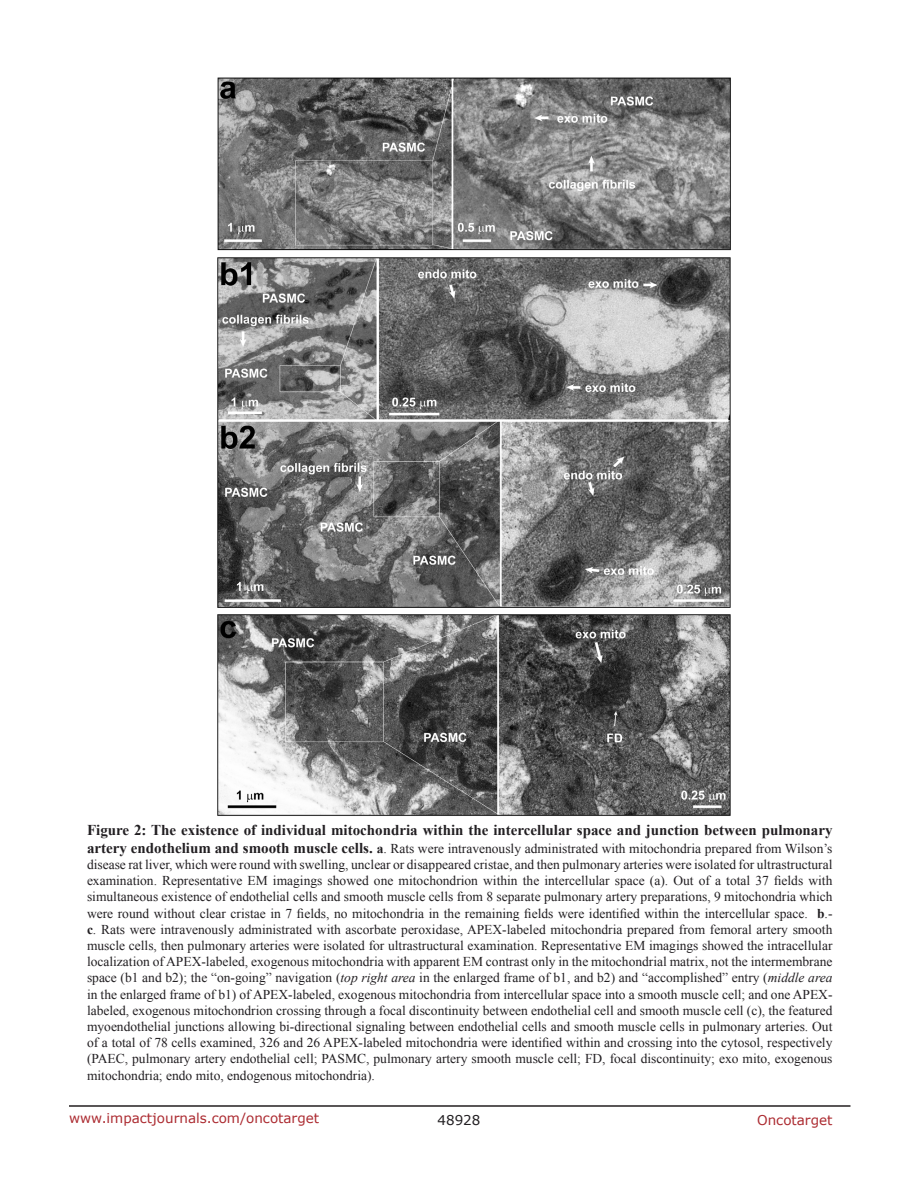
<style>
.page{position:relative;width:918px;height:1188px;background:#fff}
.page>*{position:absolute;margin:0;border:0;box-sizing:border-box;transform-origin:0 0}
.FigureText{font:700 15px "Times New Roman";color:#221f22}
.FigureText-2{font:13.5px/16.2px "Times New Roman";color:#221f22;text-align:justify}
.t1{font:13.5px "Verdana";color:#ac2b31}
.t2{font:13.5px "Verdana";color:#221f22}
.s1{font-weight:700;font-size:15px}
.s2{font-weight:700}
.s3{color:#231f20}
.s4{font-style:italic}
</style>
<div class="page">
<hr style="left:69px;top:1105px;width:781px;height:2px;background:#231f20">
<img style="left:217px;top:77px;width:514px;height:739px">
<p class="FigureText" style="left:87px;top:819px;width:747px">Figure 2: The existence of individual mitochondria within the intercellular space and junction between pulmonary</p>
<p class="FigureText-2" style="left:87px;top:840px;width:747px"><span class="s1">artery endothelium and smooth muscle cells.</span> <span class="s2">a</span>. Rats were intravenously administrated with mitochondria prepared from Wilson’s disease rat liver, which were round with swelling, unclear or disappeared cristae, and then pulmonary arteries were isolated for ultrastructural examination. Representative EM imagings showed one mitochondrion within the intercellular space (a). Out of a total 37 fields with simultaneous existence of endothelial cells and smooth muscle cells from 8 separate pulmonary artery preparations, 9 mitochondria which were round without clear cristae in 7 fields, no mitochondria in the remaining fields were identified within the intercellular space. <span class="s2">b</span>.- <span class="s2">c</span>. Rats were intravenously administrated with ascorbate peroxidase, APEX-labeled mitochondria prepared from femoral artery smooth muscle cells, then pulmonary arteries were isolated for ultrastructural examination. Representative EM imagings showed the intracellular localization of APEX-labeled, exogenous mitochondria with apparent <span class="s3">EM</span> contrast only in the mitochondrial matrix, not the intermembrane space (b1 and b2); the “on-going” navigation (<span class="s4">top right area</span> in the enlarged frame of b1, and b2) and “accomplished” entry (<span class="s4">middle area </span>in the enlarged frame of b1) of APEX-labeled, exogenous mitochondria from intercellular space into a smooth muscle cell; and one APEX&shy;labeled, exogenous mitochondrion crossing through a focal discontinuity between endothelial cell and smooth muscle cell (c), the featured myoendothelial junctions allowing bi-directional signaling between endothelial cells and smooth muscle cells in pulmonary arteries. Out of a total of 78 cells examined, 326 and 26 APEX-labeled mitochondria were identified within and crossing into the cytosol, respectively (PAEC, pulmonary artery endothelial cell; PASMC, pulmonary artery smooth muscle cell; FD, focal discontinuity; exo mito, exogenous mitochondria; endo mito, endogenous mitochondria).</p>
<p class="t1" style="left:69px;top:1109px;width:252px">www.impactjournals.com/oncotarget</p>
<p class="t2" style="left:438px;top:1111px;width:44px">48928</p>
<p class="t1" style="left:757px;top:1111px;width:77px">Oncotarget</p>
</div>
